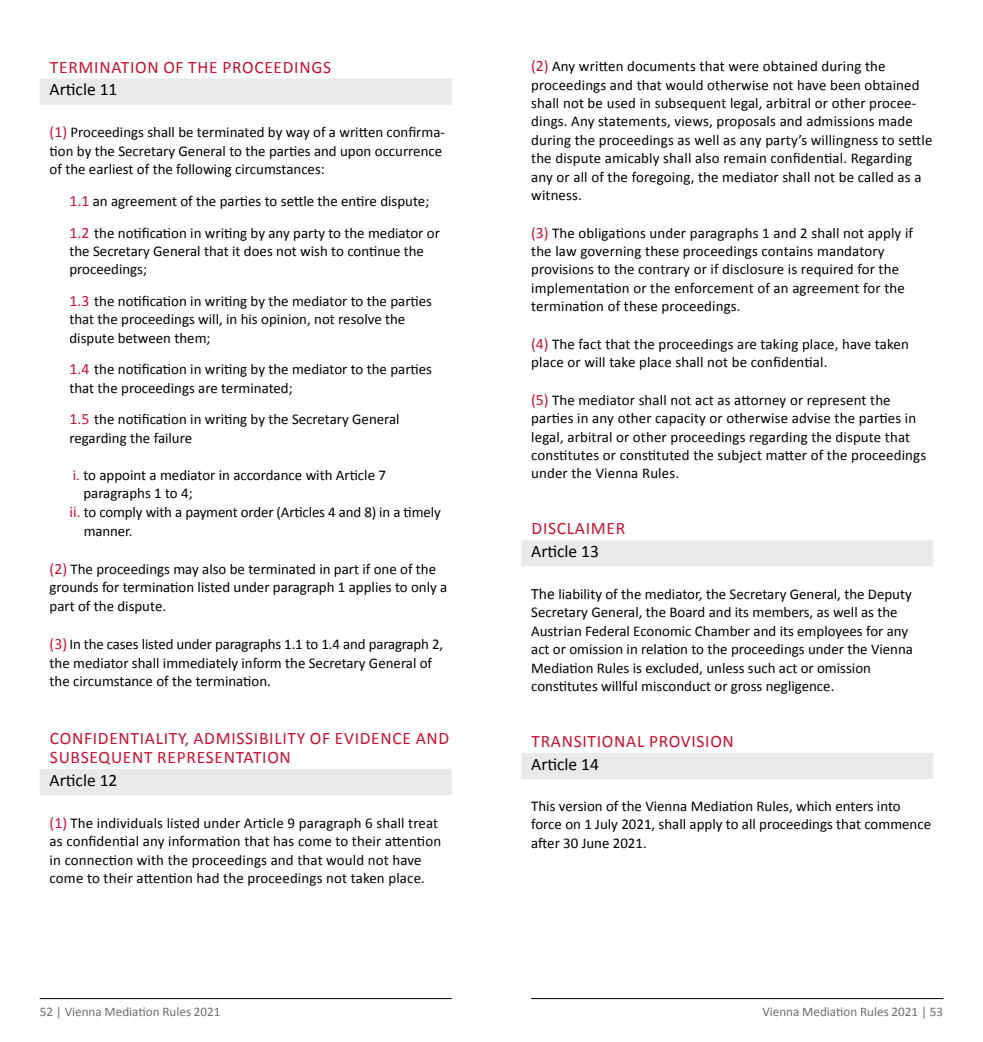
<style>
.page{position:relative;width:983px;height:1042px;background:#fff}
.page>*{position:absolute;margin:0;border:0;box-sizing:border-box;transform-origin:0 0}
.t1{font:17.5px/19.2px "Calibri";letter-spacing:.04em;color:#c41230}
.t2{font:17.5px "Calibri";color:#000}
.t3{font:14.88px/18.4px "Calibri";color:#000}
.t4{font:13.12px "Calibri";color:#6d6e71}
.s1{font-size:15.75px;color:#c41230}
.s2{color:#c41230}
.s3{font-size:15.75px}
</style>
<div class="page">
<hr style="left:40px;top:998px;width:411px;height:1px;background:#000">
<div style="left:40px;top:78px;width:411px;height:27px;background:#e9e9ea"></div>
<div style="left:40px;top:769px;width:411px;height:26px;background:#e9e9ea"></div>
<hr style="left:531px;top:998px;width:412px;height:1px;background:#000">
<div style="left:521px;top:540px;width:412px;height:26px;background:#e9e9ea"></div>
<div style="left:521px;top:753px;width:412px;height:26px;background:#e9e9ea"></div>
<p class="t1" style="left:50px;top:57px;width:282px">TERMINATION OF THE PROCEEDINGS</p>
<p class="t2" style="left:50px;top:79px;width:69px">Article 11</p>
<p class="t3" style="left:50px;top:123px;width:397px"><span class="s1">(1)</span> Proceedings shall be terminated by way of a written confirma&shy;tion by the Secretary General to the parties and upon occurrence of the earliest of the following circumstances:</p>
<p class="t3" style="left:69px;top:185px;width:372px;line-height:31.7px"><span class="s1">1.1</span> an agreement of the parties to settle the entire dispute;<br><span class="s1">1.2</span> the notification in writing by any party to the mediator or</p>
<p class="t3" style="left:69px;top:242px;width:356px">the Secretary General that it does not wish to continue the proceedings;</p>
<p class="t3" style="left:69px;top:292px;width:364px"><span class="s1">1.3</span> the notification in writing by the mediator to the parties that the proceedings will, in his opinion, not resolve the dispute between them;</p>
<p class="t3" style="left:69px;top:360px;width:364px"><span class="s1">1.4</span> the notification in writing by the mediator to the parties that the proceedings are terminated;</p>
<p class="t3" style="left:69px;top:410px;width:331px"><span class="s1">1.5</span> the notification in writing by the Secretary General regarding the failure</p>
<p class="t3" style="left:73px;top:465px;width:314px"><span class="s2">i.</span> to appoint a mediator in accordance with Article 7</p>
<p class="t3" style="left:83px;top:484px;width:111px">paragraphs 1 to 4;</p>
<p class="t3" style="left:69px;top:503px;width:373px"><span class="s1">ii</span><span class="s2">.</span> to comply with a payment order (Articles 4 and 8) in a timely</p>
<p class="t3" style="left:84px;top:521px;width:50px">manner.</p>
<p class="t3" style="left:50px;top:560px;width:399px"><span class="s1">(2)</span> The proceedings may also be terminated in part if one of the grounds for termination listed under paragraph 1 applies to only a part of the dispute.</p>
<p class="t3" style="left:50px;top:635px;width:395px"><span class="s1">(3)</span> In the cases listed under paragraphs 1.1 to 1.4 and paragraph 2, the mediator shall immediately inform the Secretary General of the circumstance of the termination.</p>
<p class="t1" style="left:50px;top:728px;width:401px">CONFIDENTIALITY, ADMISSIBILITY OF EVIDENCE AND<br>SUBSEQUENT REPRESENTATION</p>
<p class="t2" style="left:50px;top:769px;width:69px">Article 12</p>
<p class="t3" style="left:50px;top:814px;width:393px"><span class="s1">(1)</span> The individuals listed under Article 9 paragraph 6 shall treat as confidential any information that has come to their attention in connection with the proceedings and that would not have come to their attention had the proceedings not taken place.</p>
<p class="t4" style="left:40px;top:1003px;width:182px">52 | Vienna Mediation Rules 2021</p>
<p class="t3" style="left:531px;top:57px;width:402px"><span class="s1">(2)</span> Any written documents that were obtained during the proceedings and that would otherwise not have been obtained shall not be used in subsequent legal, arbitral or other procee&shy;dings. Any statements, views, proposals and admissions made during the proceedings as well as any party’s willingness to settle the dispute amicably shall also remain confidential. Regarding any or all of the foregoing, the mediator shall not be called as a witness.</p>
<p class="t3" style="left:531px;top:224px;width:383px"><span class="s1">(3)</span> The obligations under paragraphs 1 and 2 shall not apply if the law governing these proceedings contains mandatory provisions to the contrary or if disclosure is required for the implementation or the enforcement of an agreement for the termination of these proceedings.</p>
<p class="t3" style="left:531px;top:335px;width:379px"><span class="s1">(4)</span> The fact that the proceedings are taking place, have taken place or will take place shall not be confidential.</p>
<p class="t3" style="left:531px;top:391px;width:396px"><span class="s1">(5)</span> The mediator shall not act as attorney or represent the parties in any other capacity or otherwise advise the parties in legal, arbitral or other proceedings regarding the dispute that constitutes or constituted the subject matter of the proceedings under the Vienna Rules.</p>
<p class="t1" style="left:531px;top:519px;width:95px">DISCLAIMER</p>
<p class="t2" style="left:531px;top:540px;width:69px">Article 13</p>
<p class="t3" style="left:531px;top:585px;width:383px"><span class="s3">The</span> liability of the mediator, the Secretary General, the Deputy Secretary General, the Board and its members, as well as the Austrian Federal Economic Chamber and its employees for any act or omission in relation to the proceedings under the Vienna Mediation Rules is excluded, unless such act or omission constitutes willful misconduct or gross negligence.</p>
<p class="t1" style="left:531px;top:731px;width:204px">TRANSITIONAL PROVISION</p>
<p class="t2" style="left:531px;top:753px;width:69px">Article 14</p>
<p class="t3" style="left:531px;top:797px;width:401px">This version of the Vienna Mediation Rules, which enters into force on 1 July 2021, shall apply to all proceedings that commence after 30 June 2021.</p>
<p class="t4" style="left:762px;top:1003px;width:182px">Vienna Mediation Rules 2021 | 53</p>
</div>
